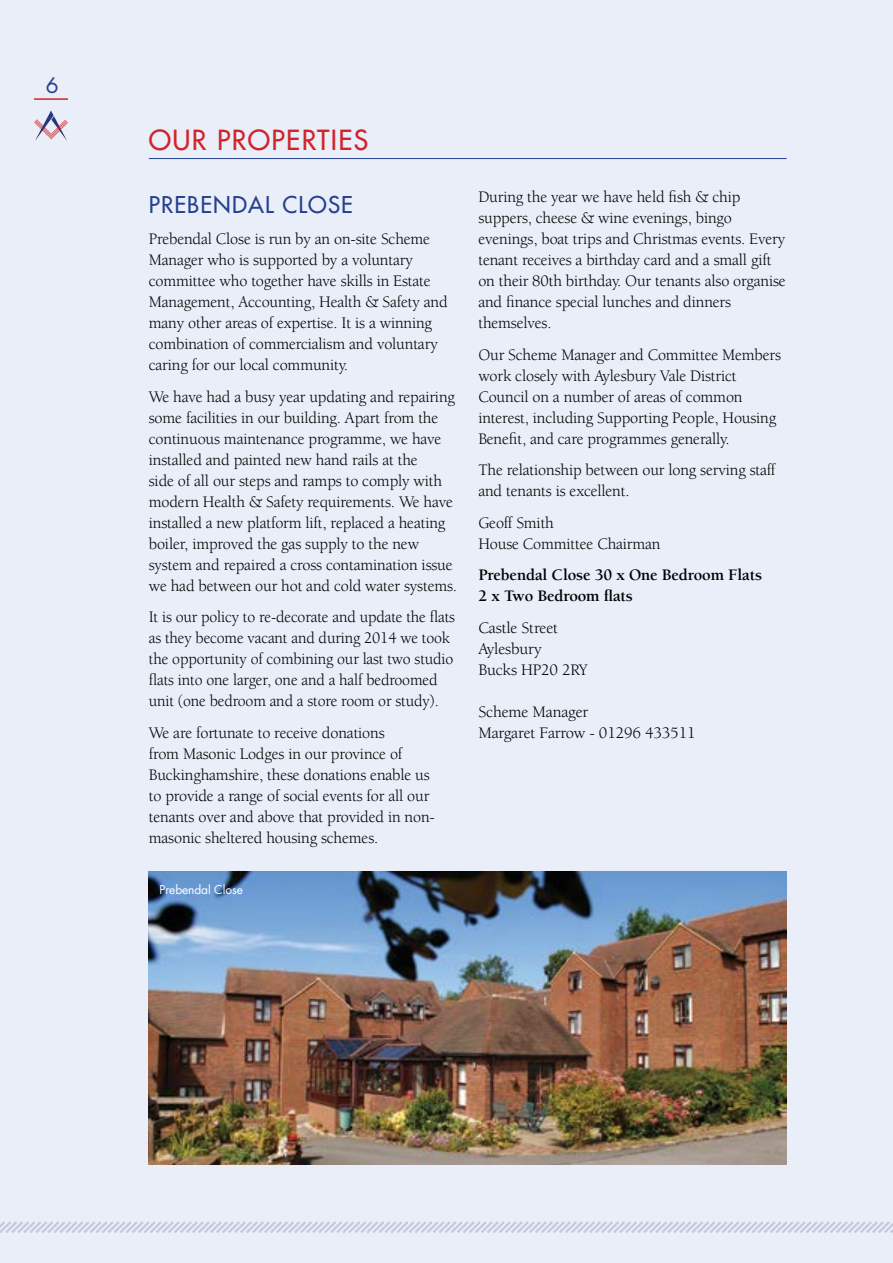
<style>
.page{position:relative;width:893px;height:1263px;background:#e9eef8}
.page>*{position:absolute;margin:0;border:0;box-sizing:border-box;transform-origin:0 0}
.t1{font:27px "Futura";letter-spacing:.05em;color:#d2232a}
.t2{font:22.5px "Futura";letter-spacing:.05em;color:#25408f}
.t3{font:21px "Futura";color:#25408f}
.t4{font:16.5px/21px "Berkeley";letter-spacing:-.01em;color:#000}
.t5{font:16.5px/21px "Berkeley";letter-spacing:-.01em;color:#000;scale:.96 1}
.t6{font:700 16.5px/21px "Berkeley";letter-spacing:-.01em;color:#000}
.t7{font:12px "Futura";letter-spacing:-.01em;color:#fff}
</style>
<div class="page">
<hr style="left:34px;top:98px;width:34px;height:2px;background:#d2232a">
<svg style="left:34px;top:111px;width:34px;height:30px"></svg>
<svg style="left:0;top:1221px;width:893px;height:12px"></svg>
<hr style="left:149px;top:158px;width:638px;height:1px;background:#25408f">
<img style="left:149px;top:872px;width:638px;height:292px">
<p class="t3" style="left:46px;top:71px;width:14px">6</p>
<h1 class="t1" style="left:149px;top:122px;width:221px">OUR PROPERTIES</h1>
<h2 class="t2" style="left:149px;top:190px;width:206px">PREBENDAL CLOSE</h2>
<p class="t4" style="left:149px;top:229px;width:300px">Prebendal Close is run by an on-site Scheme Manager who is supported by a voluntary committee who together have skills in Estate Management, Accounting, Health &amp; Safety and many other areas of expertise. It is a winning combination of commercialism and voluntary caring for our local community.</p>
<p class="t4" style="left:149px;top:386px;width:310px">We have had a busy year updating and repairing some facilities in our building. Apart from the continuous maintenance programme, we have installed and painted new hand rails at the<br>side of all our steps and ramps to comply with modern Health &amp; Safety requirements. We have installed a new platform lift, replaced a heating boiler, improved the gas supply to the new system and repaired a cross contamination issue we had between our hot and cold water systems.</p>
<p class="t5" style="left:149px;top:607px;width:321px">It is our policy to re-decorate and update the flats as they become vacant and during 2014 we took the opportunity of combining our last two studio flats into one larger, one and a half bedroomed unit (one bedroom and a store room or study).</p>
<p class="t4" style="left:149px;top:722px;width:288px">We are fortunate to receive donations<br>from Masonic Lodges in our province of Buckinghamshire, these donations enable us to provide a range of social events for all our tenants over and above that provided in non&shy;masonic sheltered housing schemes.</p>
<p class="t7" style="left:159px;top:882px;width:85px">Prebendal Close</p>
<p class="t4" style="left:478px;top:187px;width:309px">During the year we have held fish &amp; chip suppers, cheese &amp; wine evenings, bingo evenings, boat trips and Christmas events. Every tenant receives a birthday card and a small gift on their 80th birthday. Our tenants also organise and finance special lunches and dinners themselves.</p>
<p class="t4" style="left:478px;top:344px;width:304px">Our Scheme Manager and Committee Members work closely with Aylesbury Vale District Council on a number of areas of common interest, including Supporting People, Housing Benefit, and care programmes generally.</p>
<p class="t4" style="left:478px;top:460px;width:299px">The relationship between our long serving staff and tenants is excellent.</p>
<p class="t4" style="left:478px;top:512px;width:184px">Geoff Smith<br>House Committee Chairman</p>
<p class="t6" style="left:478px;top:565px;width:285px">Prebendal Close 30 x One Bedroom Flats<br>2 x Two Bedroom flats</p>
<p class="t4" style="left:478px;top:617px;width:111px">Castle Street<br>Aylesbury<br>Bucks HP20 2RY</p>
<p class="t4" style="left:478px;top:701px;width:219px">Scheme Manager<br>Margaret Farrow - 01296 433511</p>
</div>
